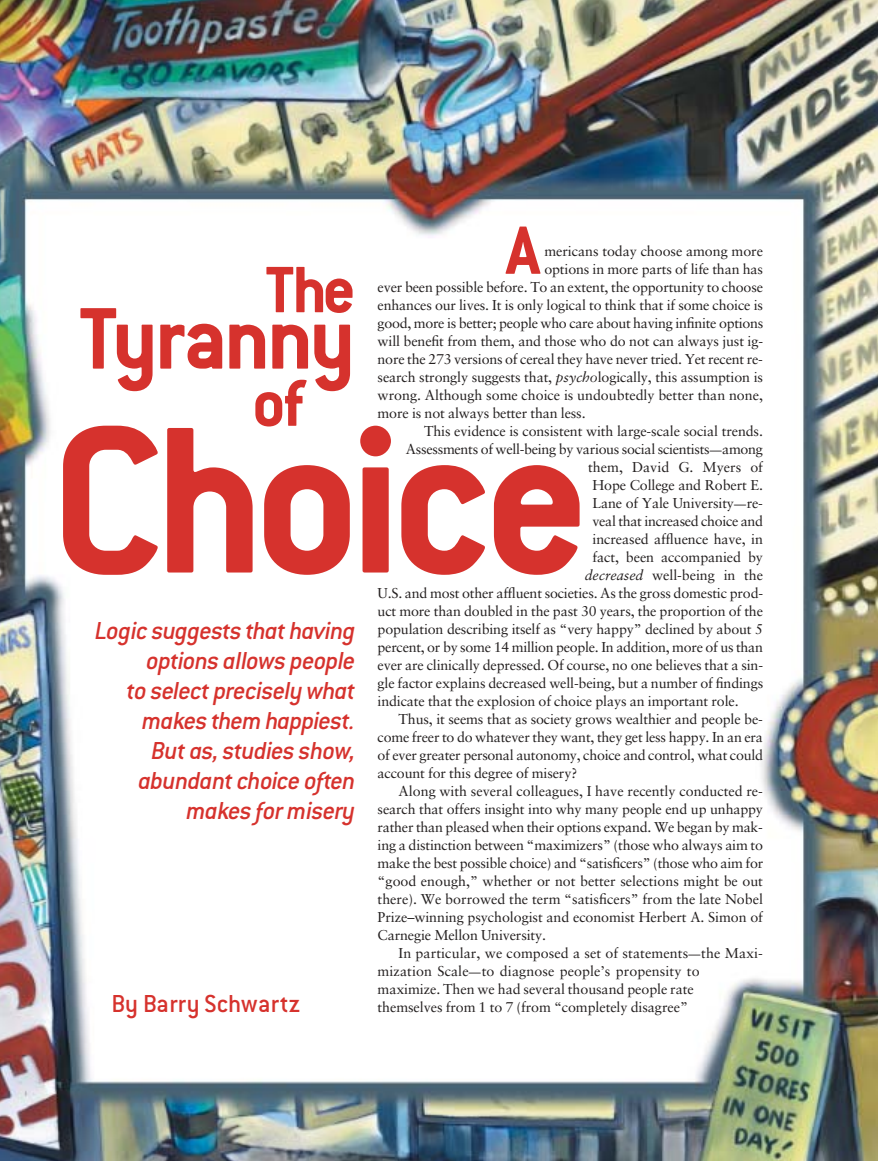
<style>
.page{position:relative;width:878px;height:1161px;background:#fff}
.page>*{position:absolute;margin:0;border:0;box-sizing:border-box;transform-origin:0 0}
.t1{font:700 229.5px "Conduit ITC";letter-spacing:-.045em;color:#d6322d}
.t2{font:700 96px "Conduit ITC";letter-spacing:-.04em;color:#d6322d}
.t3{font:700 75px "Conduit ITC";color:#d6322d}
.t4{font:700 72px "Conduit ITC";color:#d6322d}
.t5{font:italic 500 27px/30px "Conduit ITC";letter-spacing:-.025em;color:#d6322d;text-align:right}
.t6{font:500 27px "Conduit ITC";letter-spacing:.01em;color:#d6322d}
.t7{font:14.25px "Sabon";letter-spacing:-.01em;color:#231f1f}
.s1{font-style:italic}
.s2{font-size:12px}
</style>
<div class="page">
<img style="left:0;top:0;width:878px;height:1161px">
<h3 class="t3" style="left:506px;top:204px;width:35px">A</h3>
<p class="t7" style="left:544px;top:245px;width:220px">mericans today choose among more</p>
<p class="t7" style="left:544px;top:263px;width:220px">options in more parts of life than has</p>
<p class="t7" style="left:377px;top:281px;width:387px">ever been possible before. To an extent, the opportunity to choose</p>
<p class="t7" style="left:377px;top:299px;width:387px">enhances our lives. It is only logical to think that if some choice is</p>
<p class="t7" style="left:377px;top:317px;width:387px">good, more is better; people who care about having infinite options</p>
<p class="t7" style="left:377px;top:335px;width:387px">will benefit from them, and those who do not can always just ig-</p>
<p class="t7" style="left:377px;top:353px;width:387px">nore the 273 versions of cereal they have never tried. Yet recent re-</p>
<p class="t7" style="left:377px;top:371px;width:387px">search strongly suggests that, <span class="s1">psycho</span>logically, this assumption is</p>
<p class="t7" style="left:377px;top:389px;width:387px">wrong. Although some choice is undoubtedly better than none,</p>
<p class="t7" style="left:377px;top:407px;width:209px">more is not always better than less.</p>
<p class="t7" style="left:424px;top:425px;width:340px">This evidence is consistent with large-scale social trends.</p>
<p class="t7" style="left:406px;top:443px;width:358px">Assessments of well-being by various social scientists<span class="s2">—</span>among</p>
<p class="t7" style="left:588px;top:461px;width:176px">them, David G. Myers of</p>
<p class="t7" style="left:592px;top:479px;width:172px">Hope College and Robert E.</p>
<p class="t7" style="left:592px;top:497px;width:172px">Lane of Yale University<span class="s2">—</span>re-</p>
<p class="t7" style="left:592px;top:515px;width:172px">veal that increased choice and</p>
<p class="t7" style="left:592px;top:533px;width:172px">increased affluence have, in</p>
<p class="t7" style="left:592px;top:551px;width:172px">fact, been accompanied by</p>
<p class="t7" style="left:584px;top:569px;width:180px"><span class="s1">decreased</span> well-being in the</p>
<p class="t7" style="left:377px;top:587px;width:387px">U.S. and most other affluent societies. As the gross domestic prod-</p>
<p class="t7" style="left:377px;top:605px;width:387px">uct more than doubled in the past 30 years, the proportion of the</p>
<p class="t7" style="left:377px;top:623px;width:387px">population describing itself as “very happy” declined by about 5</p>
<p class="t7" style="left:377px;top:641px;width:387px">percent, or by some 14 million people. In addition, more of us than</p>
<p class="t7" style="left:377px;top:659px;width:387px">ever are clinically depressed. Of course, no one believes that a sin-</p>
<p class="t7" style="left:377px;top:677px;width:387px">gle factor explains decreased well-being, but a number of findings</p>
<p class="t7" style="left:377px;top:695px;width:362px">indicate that the explosion of choice plays an important role.</p>
<p class="t7" style="left:398px;top:713px;width:366px">Thus, it seems that as society grows wealthier and people be-</p>
<p class="t7" style="left:377px;top:731px;width:387px">come freer to do whatever they want, they get less happy. In an era</p>
<p class="t7" style="left:377px;top:749px;width:387px">of ever greater personal autonomy, choice and control, what could</p>
<p class="t7" style="left:377px;top:767px;width:201px">account for this degree of misery?</p>
<p class="t7" style="left:398px;top:785px;width:366px">Along with several colleagues, I have recently conducted re-</p>
<p class="t7" style="left:377px;top:803px;width:387px">search that offers insight into why many people end up unhappy</p>
<p class="t7" style="left:377px;top:821px;width:387px">rather than pleased when their options expand. We began by mak-</p>
<p class="t7" style="left:377px;top:839px;width:387px">ing a distinction between “maximizers” (those who always aim to</p>
<p class="t7" style="left:377px;top:857px;width:387px">make the best possible choice) and “satisficers” (those who aim for</p>
<p class="t7" style="left:377px;top:875px;width:387px">“good enough,” whether or not better selections might be out</p>
<p class="t7" style="left:377px;top:893px;width:387px">there). We borrowed the term “satisficers” from the late Nobel</p>
<p class="t7" style="left:377px;top:911px;width:387px">Prize–winning psychologist and economist Herbert A. Simon of</p>
<p class="t7" style="left:377px;top:929px;width:170px">Carnegie Mellon University.</p>
<p class="t7" style="left:398px;top:947px;width:366px">In particular, we composed a set of statements<span class="s2">—</span>the Maxi-</p>
<p class="t7" style="left:377px;top:965px;width:323px">mization Scale<span class="s2">—</span>to diagnose people’s propensity to</p>
<p class="t7" style="left:377px;top:983px;width:318px">maximize. Then we had several thousand people rate</p>
<p class="t7" style="left:377px;top:1001px;width:312px">themselves from 1 to 7 (from “completely disagree”</p>
<h3 class="t4" style="left:265px;top:245px;width:92px">The</h3>
<h2 class="t2" style="left:79px;top:279px;width:278px">Tyranny</h2>
<h3 class="t4" style="left:252px;top:359px;width:53px">of</h3>
<h1 class="t1" style="left:51px;top:359px;width:540px">Choice</h1>
<h3 class="t5" style="left:95px;top:615px;width:262px">Logic suggests that having options allows people<br>to select precisely what makes them happiest.<br>But as, studies show, abundant choice often makes for misery</h3>
<h3 class="t6" style="left:111px;top:987px;width:190px">By Barry Schwartz</h3>
</div>
